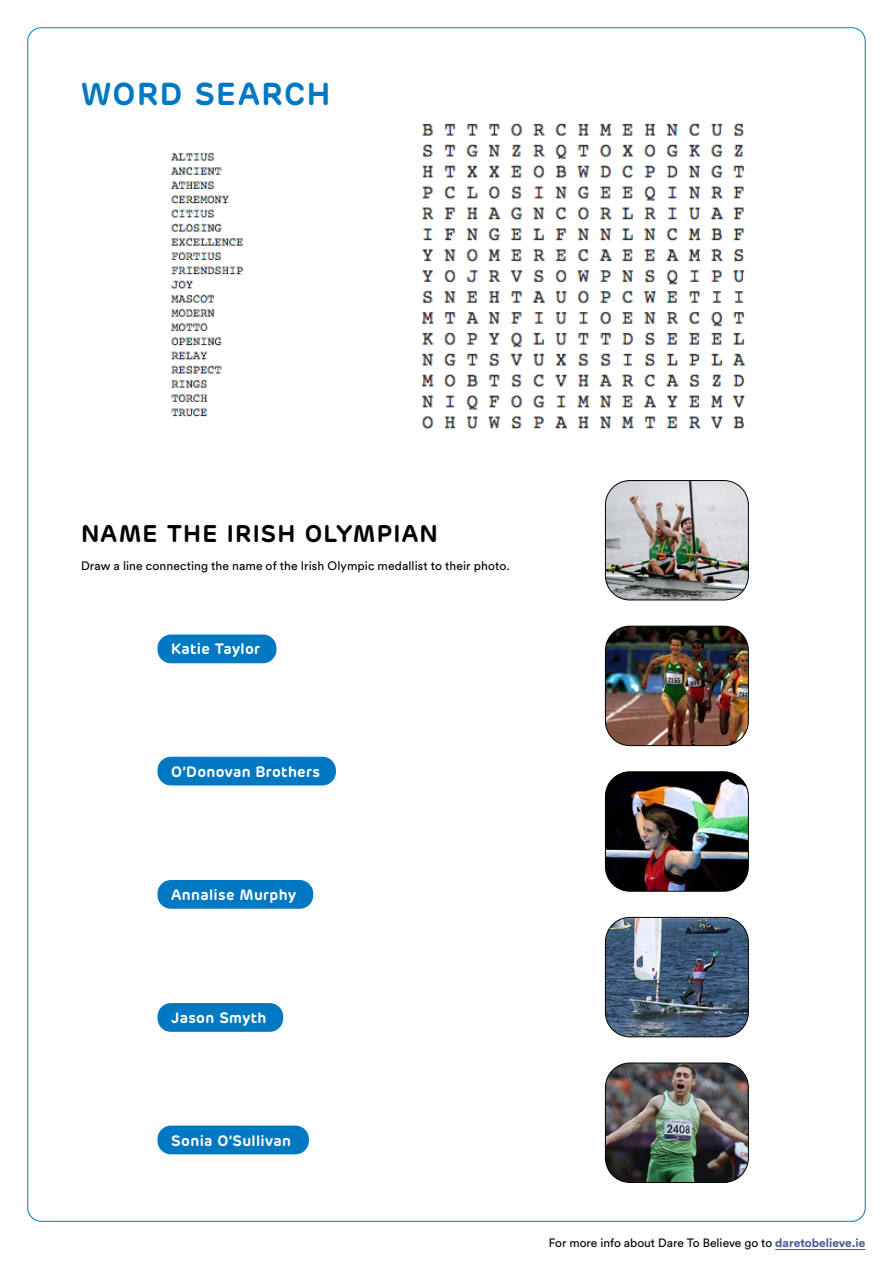
<style>
.page{position:relative;width:893px;height:1263px;background:#fff}
.page>*{position:absolute;margin:0;border:0;box-sizing:border-box;transform-origin:0 0}
.t1{font:600 31.5px "Rubrik";letter-spacing:.05em;color:#0078c2}
.t2{font:600 24px "Rubrik";letter-spacing:.05em;color:#000}
.t3{font:600 15px "Rubrik";letter-spacing:.02em;color:#fff}
.t4{font:12.15px "Circular Std";letter-spacing:.01em;color:#000}
.t5{font:12px "Circular Std";color:#000}
.s1{font-weight:700;color:#465792}
</style>
<div class="page">
<div style="left:157px;top:634px;width:119px;height:29px;background:#0078c2;border-radius:14px"></div>
<div style="left:157px;top:757px;width:179px;height:28px;background:#0078c2;border-radius:14px"></div>
<div style="left:157px;top:880px;width:156px;height:29px;background:#0078c2;border-radius:14px"></div>
<div style="left:157px;top:1125px;width:152px;height:29px;background:#0078c2;border-radius:14px"></div>
<div style="left:157px;top:1003px;width:126px;height:29px;background:#0078c2;border-radius:14px"></div>
<img style="left:605px;top:773px;width:142px;height:117px">
<div style="left:605px;top:771px;width:144px;height:121px;border:1px solid #000;border-radius:24px"></div>
<img style="left:605px;top:481px;width:143px;height:119px">
<div style="left:605px;top:480px;width:144px;height:120px;border:1px solid #000;border-radius:24px"></div>
<img style="left:605px;top:917px;width:143px;height:120px">
<div style="left:605px;top:917px;width:144px;height:120px;border:1px solid #000;border-radius:24px"></div>
<img style="left:605px;top:626px;width:143px;height:120px">
<div style="left:605px;top:626px;width:144px;height:120px;border:1px solid #000;border-radius:24px"></div>
<img style="left:605px;top:1064px;width:142px;height:118px">
<div style="left:605px;top:1062px;width:144px;height:121px;border:1px solid #000;border-radius:24px"></div>
<img style="left:421px;top:123px;width:325px;height:307px">
<img style="left:170px;top:152px;width:74px;height:265px">
<hr style="left:775px;top:1249px;width:90px;height:1px;background:#465792">
<h1 class="t1" style="left:81px;top:74px;width:251px">WORD SEARCH</h1>
<h2 class="t2" style="left:81px;top:518px;width:359px">NAME THE IRISH OLYMPIAN</h2>
<p class="t4" style="left:81px;top:559px;width:430px">Draw a line connecting the name of the Irish Olympic medallist to their photo.</p>
<p class="t3" style="left:171px;top:639px;width:91px">Katie Taylor</p>
<p class="t3" style="left:171px;top:762px;width:150px">O’Donovan Brothers</p>
<p class="t3" style="left:171px;top:885px;width:126px">Annalise Murphy</p>
<p class="t3" style="left:171px;top:1008px;width:97px">Jason Smyth</p>
<p class="t3" style="left:171px;top:1131px;width:121px">Sonia O’Sullivan</p>
<p class="t5" style="left:549px;top:1236px;width:318px">For more info about Dare To Believe go to <span class="s1">daretobelieve.ie</span></p>
</div>
